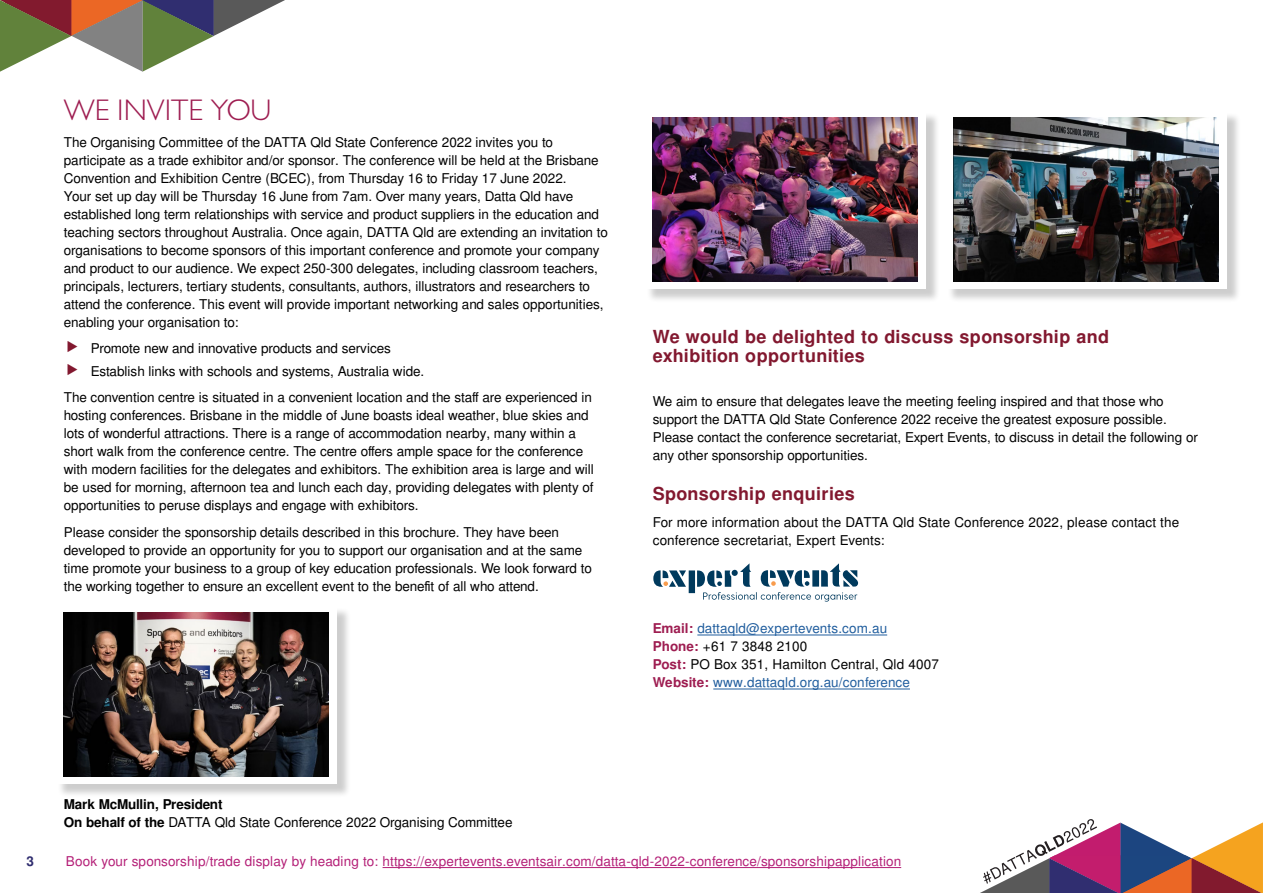
<style>
.page{position:relative;width:1263px;height:893px;background:#fff}
.page>*{position:absolute;margin:0;border:0;box-sizing:border-box;transform-origin:0 0}
.t1{font:300 30px "Gill Sans";color:#9e1d51}
.t2{font:700 18px/19.5px "Free Sans";letter-spacing:.02em;color:#82182f}
.t3{font:13.5px/18px "Free Sans";letter-spacing:-.01em;color:#000}
.t4{font:13.5px "Free Sans";letter-spacing:.005em;color:#b41f77}
.t5{font:13.5px/18px "Free Sans";letter-spacing:.01em;color:#215e9e}
.t6{font:700 13.5px "Free Sans";color:#302d6f}
.s1{font-weight:700}
.s2{font-weight:700;color:#9e1d51}
.s3{color:#000}
</style>
<div class="page">
<hr style="left:383px;top:867px;width:518px;height:1px;background:#b41f77">
<svg style="left:980px;top:819px;width:283px;height:74px"></svg>
<svg style="left:0;top:0;width:285px;height:72px"></svg>
<hr style="left:697px;top:635px;width:190px;height:1px;background:#215e9e">
<hr style="left:713px;top:689px;width:197px;height:1px;background:#215e9e">
<svg style="left:653px;top:563px;width:205px;height:39px"></svg>
<div style="left:57px;top:607px;width:294px;height:191px;background:#000;opacity:.2"></div>
<div style="left:55px;top:605px;width:282px;height:179px;background:#fff"></div>
<img style="left:64px;top:612px;width:264px;height:164px">
<div style="left:646px;top:113px;width:294px;height:190px;background:#000;opacity:.2"></div>
<div style="left:644px;top:110px;width:282px;height:179px;background:#fff"></div>
<img style="left:653px;top:118px;width:264px;height:164px">
<div style="left:947px;top:113px;width:294px;height:190px;background:#000;opacity:.2"></div>
<div style="left:945px;top:110px;width:282px;height:179px;background:#fff"></div>
<img style="left:953px;top:118px;width:265px;height:164px">
<h1 class="t1" style="left:64px;top:92px;width:209px">WE INVITE YOU</h1>
<p class="t3" style="left:64px;top:134px;width:546px">The Organising Committee of the DATTA Qld State Conference 2022 invites you to participate as a trade exhibitor and/or sponsor. The conference will be held at the Brisbane Convention and Exhibition Centre (BCEC), from Thursday 16 to Friday 17 June 2022.<br>Your set up day will be Thursday 16 June from 7am. Over many years, Datta Qld have established long term relationships with service and product suppliers in the education and teaching sectors throughout Australia. Once again, DATTA Qld are extending an invitation to organisations to become sponsors of this important conference and promote your company and product to our audience. We expect 250-300 delegates, including classroom teachers, principals, lecturers, tertiary students, consultants, authors, illustrators and researchers to attend the conference. This event will provide important networking and sales opportunities, enabling your organisation to:</p>
<p class="t3" style="left:91px;top:338px;width:335px;line-height:22.2px">Promote new and innovative products and services<br>Establish links with schools and systems, Australia wide.</p>
<p class="t3" style="left:64px;top:389px;width:531px">The convention centre is situated in a convenient location and the staff are experienced in hosting conferences. Brisbane in the middle of June boasts ideal weather, blue skies and lots of wonderful attractions. There is a range of accommodation nearby, many within a short walk from the conference centre. The centre offers ample space for the conference with modern facilities for the delegates and exhibitors. The exhibition area is large and will be used for morning, afternoon tea and lunch each day, providing delegates with plenty of opportunities to peruse displays and engage with exhibitors.</p>
<p class="t3" style="left:64px;top:524px;width:530px">Please consider the sponsorship details described in this brochure. They have been developed to provide an opportunity for you to support our organisation and at the same time promote your business to a group of key education professionals. We look forward to the working together to ensure an excellent event to the benefit of all who attend.</p>
<p class="t3" style="left:64px;top:796px;width:450px"><span class="s1">Mark McMullin, President<br>On behalf of the</span> DATTA Qld State Conference 2022 Organising Committee</p>
<h2 class="t2" style="left:653px;top:327px;width:458px">We would be delighted to discuss sponsorship and exhibition opportunities</h2>
<p class="t3" style="left:653px;top:393px;width:547px">We aim to ensure that delegates leave the meeting feeling inspired and that those who support the DATTA Qld State Conference 2022 receive the greatest exposure possible.<br>Please contact the conference secretariat, Expert Events, to discuss in detail the following or any other sponsorship opportunities.</p>
<h2 class="t2" style="left:653px;top:485px;width:204px">Sponsorship enquiries</h2>
<p class="t3" style="left:653px;top:514px;width:528px">For more information about the DATTA Qld State Conference 2022, please contact the conference secretariat, Expert Events:</p>
<p class="t5" style="left:653px;top:620px;width:288px"><span class="s2">Email:</span> dattaqld@expertevents.com.au<br><span class="s2">Phone:</span> <span class="s3">+61 7 3848 2100<br></span><span class="s2">Post:</span> <span class="s3">PO Box 351, Hamilton Central, Qld 4007<br></span><span class="s2">Website:</span> www.dattaqld.org.au/conference</p>
<p class="t6" style="left:27px;top:851px;width:9px">3</p>
<p class="t4" style="left:66px;top:851px;width:837px">Book your sponsorship/trade display by heading to: https://expertevents.eventsair.com/datta-qld-2022-conference/sponsorshipapplication</p>
</div>
